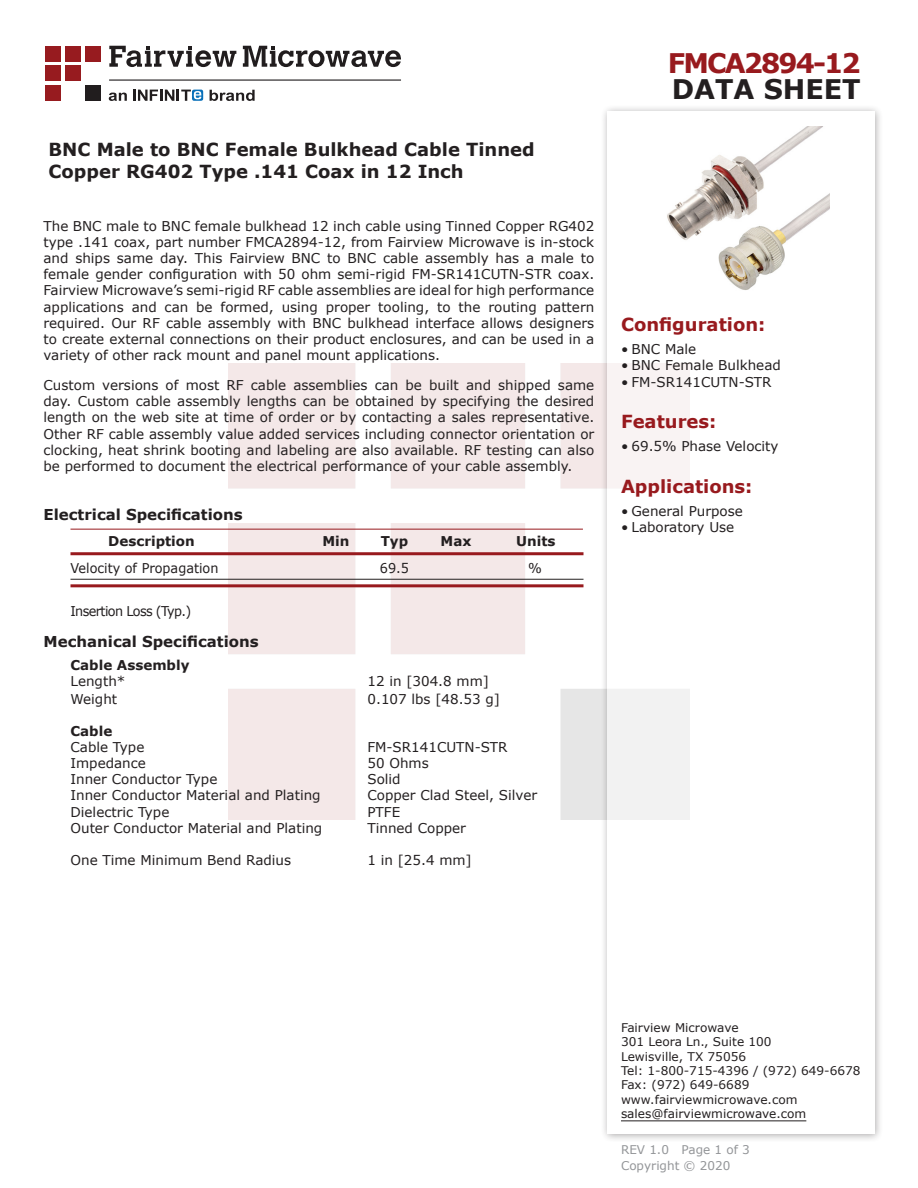
<style>
.page{position:relative;width:918px;height:1188px;background:#fff}
.page>*{position:absolute;margin:0;border:0;box-sizing:border-box;transform-origin:0 0}
.FM{font:700 27px "Verdana";letter-spacing:-.07em;color:#981a1e}
.t1{font:700 27px "Verdana";color:#231f20}
.Web_Description_Para{font:700 18px/21.6px "Verdana";color:#231f20}
.Head1{font:700 18px "Verdana";color:#981a1e}
.Applications_Header{font:700 18px "Verdana";color:#981a1e}
.Head1-2{font:700 15px "Verdana";color:#231f20}
.MarketingDescription{font:13.5px/16.2px "Verdana";color:#231f20;text-align:justify}
.Specs_Para{font:13.5px "Verdana";color:#231f20}
.Table-Body{font:13.5px "Verdana";color:#231f20;scale:.95 1}
.Table-Header{font:700 13.5px "Verdana";color:#231f20}
.Table_Body_Frequency{font:13.5px "Verdana";letter-spacing:-.05em;color:#231f20;scale:.95 1}
.Head3{font:700 13.5px "Verdana";color:#231f20}
.FM_Info{font:12px "Verdana";color:#231f20}
.REV_Info{font:12px "Verdana";color:#939598}
</style>
<div class="page">
<div style="left:45px;top:46px;width:16px;height:15px;background:#971b1f"></div>
<div style="left:65px;top:66px;width:16px;height:15px;background:#971b1f"></div>
<div style="left:85px;top:85px;width:16px;height:16px;background:#211d1e"></div>
<div style="left:45px;top:85px;width:16px;height:16px;background:#971b1f"></div>
<div style="left:85px;top:46px;width:16px;height:15px;background:#971b1f"></div>
<div style="left:45px;top:66px;width:16px;height:15px;background:#971b1f"></div>
<div style="left:65px;top:46px;width:16px;height:15px;background:#971b1f"></div>
<svg style="left:109px;top:46px;width:292px;height:21px"></svg>
<svg style="left:192px;top:90px;width:11px;height:11px"></svg>
<svg style="left:133px;top:90px;width:68px;height:11px"></svg>
<svg style="left:210px;top:90px;width:45px;height:11px"></svg>
<svg style="left:109px;top:93px;width:18px;height:8px"></svg>
<hr style="left:109px;top:80px;width:292px;height:1px;background:#211d1e">
<div style="left:600px;top:104px;width:284px;height:1039px;background:#231f20;opacity:.75"></div>
<div style="left:608px;top:111px;width:267px;height:1023px;background:#fff"></div>
<hr style="left:70px;top:529px;width:513px;height:1px;background:#981a1e">
<hr style="left:70px;top:552px;width:514px;height:3px;background:#981a1e">
<hr style="left:70px;top:579px;width:514px;height:1px;background:#231f20">
<hr style="left:70px;top:584px;width:514px;height:3px;background:#981a1e">
<hr style="left:621px;top:1120px;width:185px;height:1px;background:#231f20">
<img style="left:667px;top:126px;width:163px;height:164px">
<p class="Web_Description_Para" style="left:49px;top:139px;width:488px">BNC Male to BNC Female Bulkhead Cable Tinned<br>Copper RG402 Type .141 Coax in 12 Inch</p>
<p class="MarketingDescription" style="left:44px;top:217px;width:552px">The BNC male to BNC female bulkhead 12 inch cable using Tinned Copper RG402 type .141 coax, part number FMCA2894-12, from Fairview Microwave is in-stock and ships same day. This Fairview BNC to BNC cable assembly has a male to female gender configuration with 50 ohm semi-rigid FM-SR141CUTN-STR coax.<br>Fairview Microwave’s semi-rigid RF cable assemblies are ideal for high performance applications and can be formed, using proper tooling, to the routing pattern required. Our RF cable assembly with BNC bulkhead interface allows designers to create external connections on their product enclosures, and can be used in a variety of other rack mount and panel mount applications.</p>
<p class="MarketingDescription" style="left:44px;top:377px;width:552px">Custom versions of most RF cable assemblies can be built and shipped same day. Custom cable assembly lengths can be obtained by specifying the desired length on the web site at time of order or by contacting a sales representative.<br>Other RF cable assembly value added services including connector orientation or clocking, heat shrink booting and labeling are also available. RF testing can also be performed to document the electrical performance of your cable assembly.</p>
<p class="Head1-2" style="left:44px;top:504px;width:201px">Electrical Specifications</p>
<p class="Table-Header" style="left:108px;top:532px;width:88px">Description</p>
<p class="Table-Header" style="left:322px;top:532px;width:29px">Min</p>
<p class="Table-Header" style="left:381px;top:532px;width:29px">Typ</p>
<p class="Table-Header" style="left:441px;top:532px;width:32px">Max</p>
<p class="Table-Header" style="left:516px;top:532px;width:41px">Units</p>
<p class="Table-Body" style="left:70px;top:559px;width:157px">Velocity of Propagation</p>
<p class="Table-Body" style="left:380px;top:559px;width:32px">69.5</p>
<p class="Table-Body" style="left:528px;top:559px;width:16px">%</p>
<p class="Table_Body_Frequency" style="left:70px;top:602px;width:129px">Insertion Loss (Typ.)</p>
<p class="Head1-2" style="left:44px;top:631px;width:217px">Mechanical Specifications</p>
<p class="Head3" style="left:70px;top:656px;width:121px">Cable Assembly</p>
<p class="Specs_Para" style="left:70px;top:672px;width:56px">Length*</p>
<p class="Specs_Para" style="left:368px;top:672px;width:123px">12 in [304.8 mm]</p>
<p class="Specs_Para" style="left:70px;top:690px;width:48px">Weight</p>
<p class="Specs_Para" style="left:368px;top:690px;width:134px">0.107 lbs [48.53 g]</p>
<p class="Head3" style="left:70px;top:721px;width:43px">Cable</p>
<p class="Specs_Para" style="left:70px;top:738px;width:75px">Cable Type</p>
<p class="Specs_Para" style="left:368px;top:738px;width:142px">FM-SR141CUTN-STR</p>
<p class="Specs_Para" style="left:70px;top:754px;width:77px">Impedance</p>
<p class="Specs_Para" style="left:368px;top:754px;width:63px">50 Ohms</p>
<p class="Specs_Para" style="left:70px;top:770px;width:148px">Inner Conductor Type</p>
<p class="Specs_Para" style="left:368px;top:770px;width:35px">Solid</p>
<p class="Specs_Para" style="left:70px;top:786px;width:252px">Inner Conductor Material and Plating</p>
<p class="Specs_Para" style="left:368px;top:786px;width:171px">Copper Clad Steel, Silver</p>
<p class="Specs_Para" style="left:70px;top:803px;width:100px">Dielectric Type</p>
<p class="Specs_Para" style="left:368px;top:803px;width:34px">PTFE</p>
<p class="Specs_Para" style="left:70px;top:819px;width:253px">Outer Conductor Material and Plating</p>
<p class="Specs_Para" style="left:368px;top:819px;width:100px">Tinned Copper</p>
<p class="Specs_Para" style="left:70px;top:851px;width:222px">One Time Minimum Bend Radius</p>
<p class="Specs_Para" style="left:368px;top:851px;width:106px">1 in [25.4 mm]</p>
<p class="FM" style="left:668px;top:44px;width:194px">FMCA2894-12</p>
<p class="t1" style="left:672px;top:70px;width:191px">DATA SHEET</p>
<p class="Head1" style="left:621px;top:312px;width:146px">Configuration:</p>
<p class="MarketingDescription" style="left:621px;top:341px;width:77px">• BNC Male</p>
<p class="MarketingDescription" style="left:621px;top:357px;width:161px">• BNC Female Bulkhead</p>
<p class="MarketingDescription" style="left:621px;top:373px;width:152px">• FM-SR141CUTN-STR</p>
<p class="Head1" style="left:621px;top:409px;width:97px">Features:</p>
<p class="MarketingDescription" style="left:621px;top:438px;width:159px">• 69.5% Phase Velocity</p>
<p class="Applications_Header" style="left:621px;top:474px;width:133px">Applications:</p>
<p class="MarketingDescription" style="left:621px;top:503px;width:123px">• General Purpose</p>
<p class="MarketingDescription" style="left:621px;top:519px;width:115px">• Laboratory Use</p>
<p class="FM_Info" style="left:621px;top:1019px;width:119px">Fairview Microwave</p>
<p class="FM_Info" style="left:621px;top:1034px;width:152px">301 Leora Ln., Suite 100</p>
<p class="FM_Info" style="left:621px;top:1048px;width:127px">Lewisville, TX 75056</p>
<p class="FM_Info" style="left:621px;top:1062px;width:241px">Tel: 1-800-715-4396 / (972) 649-6678</p>
<p class="FM_Info" style="left:621px;top:1077px;width:130px">Fax: (972) 649-6689</p>
<p class="FM_Info" style="left:621px;top:1091px;width:178px">www.fairviewmicrowave.com</p>
<p class="FM_Info" style="left:621px;top:1106px;width:187px">sales@fairviewmicrowave.com</p>
<p class="REV_Info" style="left:621px;top:1141px;width:130px">REV 1.0 Page 1 of 3</p>
<p class="REV_Info" style="left:621px;top:1157px;width:111px">Copyright © 2020</p>
</div>
